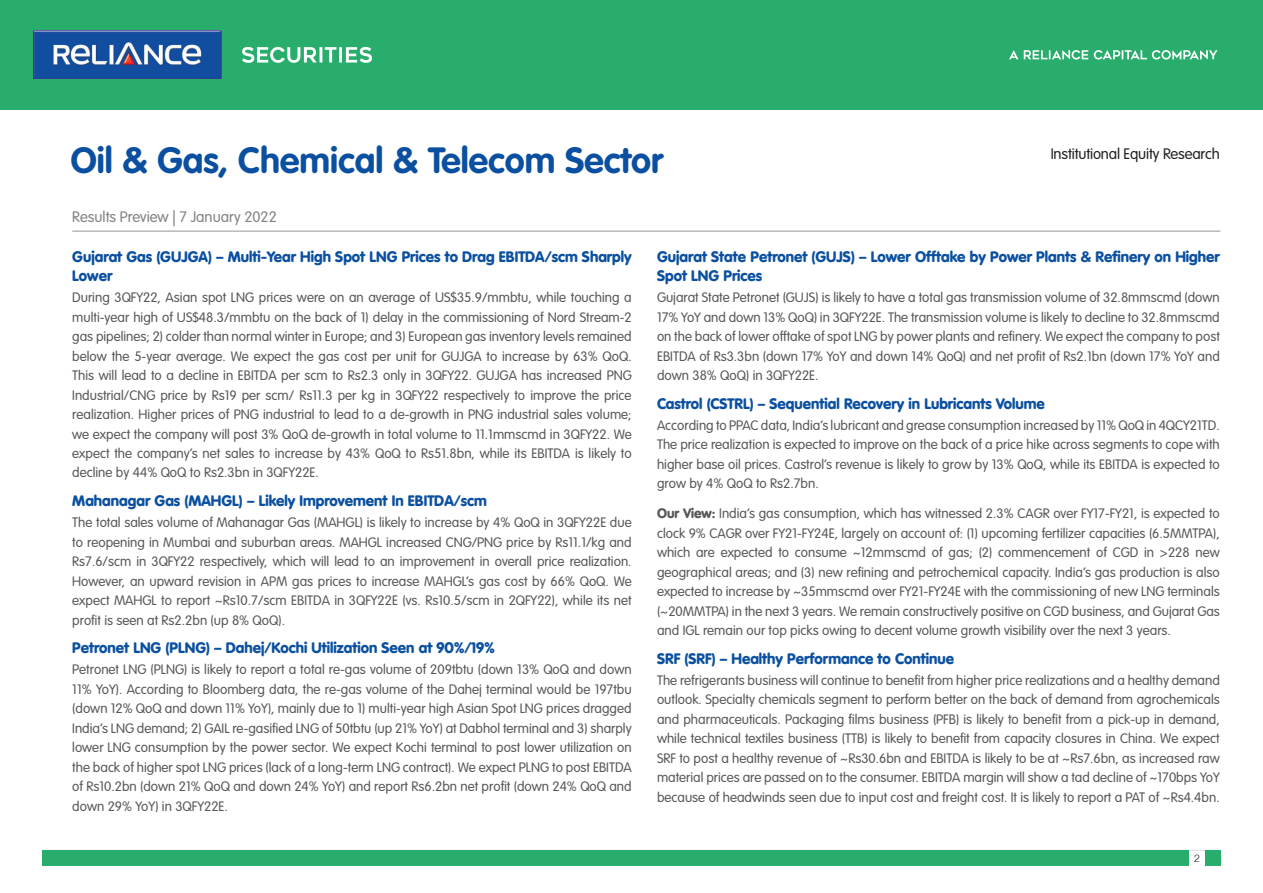
<style>
.page{position:relative;width:1263px;height:893px;background:#fff}
.page>*{position:absolute;margin:0;border:0;box-sizing:border-box;transform-origin:0 0}
.t1{font:700 36px "VAG Rounded Std";color:#0b50a0}
.t2{font:900 15px/19.5px "VAG Rounded Std";color:#0b50a0}
.t3{font:300 15px "VAG Rounded Std";letter-spacing:-.01em;color:#231f20}
.t4{font:300 15px "VAG Rounded Std";color:#808285}
.t5{font:300 13.5px/19.5px "VAG Rounded Std";color:#57585a;text-align:justify}
.t6{font:300 10.5px "Helvetica Neue";color:#231f20}
.s1{font-weight:900}
.s2{font-size:12px}
</style>
<div class="page">
<hr style="left:43px;top:850px;width:1177px;height:1px;background:#dcdddf">
<div style="left:43px;top:850px;width:1145px;height:15px;background:#28ad6d"></div>
<div style="left:1205px;top:850px;width:15px;height:15px;background:#28ad6d"></div>
<div style="left:0;top:0;width:1263px;height:110px;background:#28ad6d"></div>
<img style="left:34px;top:31px;width:188px;height:48px">
<svg style="left:242px;top:47px;width:130px;height:16px"></svg>
<svg style="left:1009px;top:50px;width:208px;height:10px"></svg>
<hr style="left:72px;top:231px;width:1148px;height:1px;background:#939598">
<h1 class="t1" style="left:71px;top:139px;width:594px">Oil &amp; Gas, Chemical &amp; Telecom Sector</h1>
<p class="t3" style="left:1051px;top:145px;width:171px">Institutional Equity Research</p>
<p class="t4" style="left:72px;top:208px;width:206px">Results Preview | 7 January 2022</p>
<p class="t2" style="left:72px;top:247px;width:561px">Gujarat Gas (GUJGA) – Multi-Year High Spot LNG Prices to Drag EBITDA/scm Sharply<br>Lower</p>
<p class="t5" style="left:72px;top:288px;width:561px">During 3QFY22, Asian spot LNG prices were on an average of US$35.9/mmbtu, while touching a multi-year high of US$48.3/mmbtu on the back of 1) delay in the commissioning of Nord Stream-2 gas pipelines; 2) colder than normal winter in Europe; and 3) European gas inventory levels remained below the 5-year average. We expect the gas cost per unit for GUJGA to increase by 63% QoQ.<br>This will lead to a decline in EBITDA per scm to Rs2.3 only in 3QFY22. GUJGA has increased PNG Industrial/CNG price by Rs19 per scm/ Rs11.3 per kg in 3QFY22 respectively to improve the price realization. Higher prices of PNG industrial to lead to a de-growth in PNG industrial sales volume; we expect the company will post 3% QoQ de-growth in total volume to 11.1mmscmd in 3QFY22. We expect the company’s net sales to increase by 43% QoQ to Rs51.8bn, while its EBITDA is likely to decline by 44% QoQ to Rs2.3bn in 3QFY22E.</p>
<p class="t2" style="left:72px;top:491px;width:416px">Mahanagar Gas (MAHGL) – Likely Improvement In EBITDA/scm</p>
<p class="t5" style="left:72px;top:513px;width:561px">The total sales volume of Mahanagar Gas (MAHGL) is likely to increase by 4% QoQ in 3QFY22E due to reopening in Mumbai and suburban areas. MAHGL increased CNG/PNG price by Rs11.1/kg and Rs7.6/scm in 3QFY22 respectively, which will lead to an improvement in overall price realization.<br>However, an upward revision in APM gas prices to increase MAHGL’s gas cost by 66% QoQ. We expect MAHGL to report ~Rs10.7/scm EBITDA in 3QFY22E (vs. Rs10.5/scm in 2QFY22), while its net profit is seen at Rs2.2bn (up 8% QoQ).</p>
<p class="t2" style="left:72px;top:638px;width:424px">Petronet LNG (PLNG) – Dahej/Kochi Utilization Seen at 90%/19%</p>
<p class="t5" style="left:72px;top:660px;width:561px">Petronet LNG (PLNG) is likely to report a total re-gas volume of 209tbtu (down 13% QoQ and down 11% YoY). According to Bloomberg data, the re-gas volume of the Dahej terminal would be 197tbu (down 12% QoQ and down 11% YoY), mainly due to 1) multi-year high Asian Spot LNG prices dragged India’s LNG demand; 2) GAIL re-gasified LNG of 50tbtu (up 21% YoY) at Dabhol terminal and 3) sharply lower LNG consumption by the power sector. We expect Kochi terminal to post lower utilization on the back of higher spot LNG prices (lack of a long-term LNG contract). We expect PLNG to post EBITDA of Rs10.2bn (down 21% QoQ and down 24% YoY) and report Rs6.2bn net profit (down 24% QoQ and down 29% YoY) in 3QFY22E.</p>
<p class="t2" style="left:657px;top:247px;width:564px">Gujarat State Petronet (GUJS) – Lower Offtake by Power Plants &amp; Refinery on Higher<br>Spot LNG Prices</p>
<p class="t5" style="left:657px;top:288px;width:564px">Gujarat State Petronet (GUJS) is likely to have a total gas transmission volume of 32.8mmscmd (down 17% YoY and down 13% QoQ) in 3QFY22E. The transmission volume is likely to decline to 32.8mmscmd on the back of lower offtake of spot LNG by power plants and refinery. We expect the company to post EBITDA of Rs3.3bn (down 17% YoY and down 14% QoQ) and net profit of Rs2.1bn (down 17% YoY and down 38% QoQ) in 3QFY22E.</p>
<p class="t2" style="left:657px;top:394px;width:389px">Castrol (CSTRL) – Sequential Recovery in Lubricants Volume</p>
<p class="t5" style="left:657px;top:416px;width:564px">According to PPAC data, India’s lubricant and grease consumption increased by 11% QoQ in 4QCY21TD.<br>The price realization is expected to improve on the back of a price hike across segments to cope with higher base oil prices. Castrol’s revenue is likely to grow by 13% QoQ, while its EBITDA is expected to grow by 4% QoQ to Rs2.7bn.</p>
<p class="t5" style="left:657px;top:504px;width:564px"><span class="s1">Our View:</span> India’s gas consumption, which has witnessed 2.3% CAGR over FY17-FY21, is expected to clock 9% CAGR over FY21-FY24E, largely on account of: (1) upcoming fertilizer capacities (6.5MMTPA), which are expected to consume ~12mmscmd of gas; (2) commencement of CGD in &gt;228 new geographical areas; and (3) new refining and petrochemical capacity. India’s gas production is also expected to increase by ~35mmscmd over FY21-FY24E with the commissioning of new LNG terminals (~20MMTPA) in the next 3 years. We remain constructively positive on CGD business, and Gujarat Gas and IGL remain our top picks owing to decent volume growth visibility over the next 3 years.</p>
<p class="t2" style="left:657px;top:649px;width:298px">SRF (SRF) – Healthy Performance to Continue</p>
<p class="t5" style="left:657px;top:671px;width:564px">The refrigerants business will continue to benefit from higher price realizations and a healthy demand outlook. Specialty chemicals segment to perform better on the back of demand from agrochemicals and pharmaceuticals. Packaging films business (PFB) is likely to benefit from a pick-up in demand, while technical textiles business (TTB) is likely to benefit from capacity closures in China. We expect SRF to post a healthy revenue of ~Rs30.6bn and EBITDA is likely to be at ~Rs7.6bn, as increased raw material prices are passed on to the consumer. EBITDA margin will show a tad decline of ~170bps YoY because of headwinds seen due to input cost and freight cost. It is likely to report a PAT of ~Rs4.4bn.</p>
<p class="t6" style="left:1194px;top:852px;width:27px">2 <span class="s2">2</span></p>
</div>
